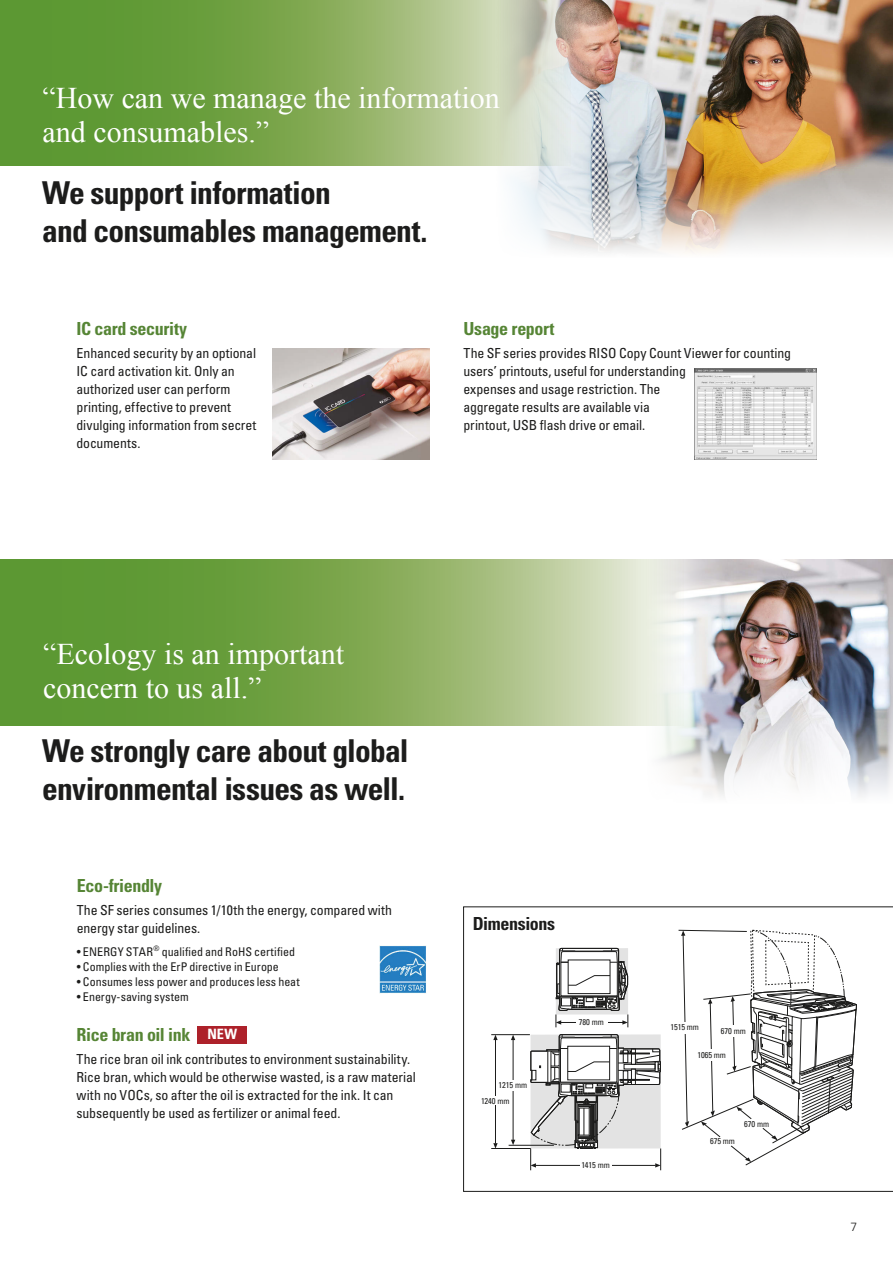
<style>
.page{position:relative;width:893px;height:1263px;background:#fff}
.page>*{position:absolute;margin:0;border:0;box-sizing:border-box;transform-origin:0 0}
.t1{font:700 condensed 31.5px/37.5px "Univers LT Std";letter-spacing:-.025em;color:#1c1c1b}
.t2{font:30px/34.5px "Times New Roman";color:#fff}
.t3{font:700 condensed 18px "Univers LT Std";letter-spacing:-.02em;color:#568535}
.t4{font:700 condensed 18px "Univers LT Std";letter-spacing:-.02em;color:#1c1c1b}
.t5{font:700 condensed 14.25px "Univers LT Std";color:#fff}
.t6{font:condensed 13.8px/18px "Univers LT Std";letter-spacing:-.005em;color:#1c1c1b}
.t7{font:condensed 12px "Univers LT Std";color:#1c1c1b}
.t8{font:300 12px "Univers";color:#1c1c1b}
.t9{font:condensed 8.4px/15.5px "Univers";letter-spacing:-.01em;color:#1c1c1b}
</style>
<div class="page">
<img style="left:513px;top:0;width:380px;height:253px">
<img style="left:627px;top:559px;width:266px;height:238px">
<svg style="left:0;top:0;width:570px;height:166px;background:#89af63"></svg>
<svg style="left:0;top:559px;width:684px;height:166px;background:#8bb165"></svg>
<img style="left:272px;top:349px;width:158px;height:111px">
<img style="left:694px;top:368px;width:122px;height:92px">
<svg style="left:463px;top:907px;width:430px;height:284px"></svg>
<img style="left:379px;top:945px;width:47px;height:49px">
<div style="left:198px;top:1026px;width:49px;height:17px;background:#ad212a"></div>
<p class="t2" style="left:43px;top:80px;width:459px">“How can we manage the information and consumables.”</p>
<p class="t1" style="left:42px;top:174px;width:290px">We support information</p>
<p class="t1" style="left:42px;top:212px;width:387px">and consumables management.</p>
<p class="t3" style="left:77px;top:317px;width:112px">IC card security</p>
<p class="t6" style="left:77px;top:344px;width:181px">Enhanced security by an optional<br>IC card activation kit. Only an authorized user can perform printing, effective to prevent divulging information from secret documents.</p>
<p class="t3" style="left:463px;top:317px;width:93px">Usage report</p>
<p class="t6" style="left:463px;top:344px;width:329px">The SF series provides RISO Copy Count Viewer for counting users’ printouts, useful for understanding<br>expenses and usage restriction. The<br>aggregate results are available via<br>printout, USB flash drive or email.</p>
<p class="t2" style="left:43px;top:636px;width:302px">“Ecology is an important concern to us all.”</p>
<p class="t1" style="left:42px;top:732px;width:368px">We strongly care about global environmental issues as well.</p>
<p class="t3" style="left:77px;top:874px;width:87px">Eco-friendly</p>
<p class="t6" style="left:77px;top:901px;width:317px">The SF series consumes 1/10th the energy, compared with energy star guidelines.</p>
<p class="t7" style="left:77px;top:944px;width:220px">• ENERGY STAR<sup>®</sup> qualified and RoHS certified</p>
<p class="t7" style="left:77px;top:959px;width:204px">• Complies with the ErP directive in Europe</p>
<p class="t7" style="left:77px;top:974px;width:224px">• Consumes less power and produces less heat</p>
<p class="t7" style="left:77px;top:989px;width:114px">• Energy-saving system</p>
<p class="t3" style="left:77px;top:1023px;width:115px">Rice bran oil ink</p>
<p class="t6" style="left:77px;top:1050px;width:341px">The rice bran oil ink contributes to environment sustainability.<br>Rice bran, which would be otherwise wasted, is a raw material with no VOCs, so after the oil is extracted for the ink. It can subsequently be used as fertilizer or animal feed.</p>
<p class="t5" style="left:207px;top:1026px;width:31px">NEW</p>
<p class="t4" style="left:473px;top:913px;width:84px">Dimensions</p>
<p class="t9" style="left:481px;top:1077px;width:48px;text-indent:18px">1215 mm<br>1240 mm</p>
<p class="t9" style="left:579px;top:1014px;width:27px">780 mm</p>
<p class="t9" style="left:581px;top:1157px;width:30px">1415 mm</p>
<p class="t9" style="left:670px;top:1019px;width:30px">1515 mm</p>
<p class="t9" style="left:697px;top:1047px;width:30px">1065 mm</p>
<p class="t9" style="left:721px;top:1023px;width:26px">670 mm</p>
<p class="t9" style="left:710px;top:1133px;width:26px">675 mm</p>
<p class="t9" style="left:744px;top:1116px;width:26px">670 mm</p>
<p class="t8" style="left:850px;top:1219px;width:8px">7</p>
</div>
